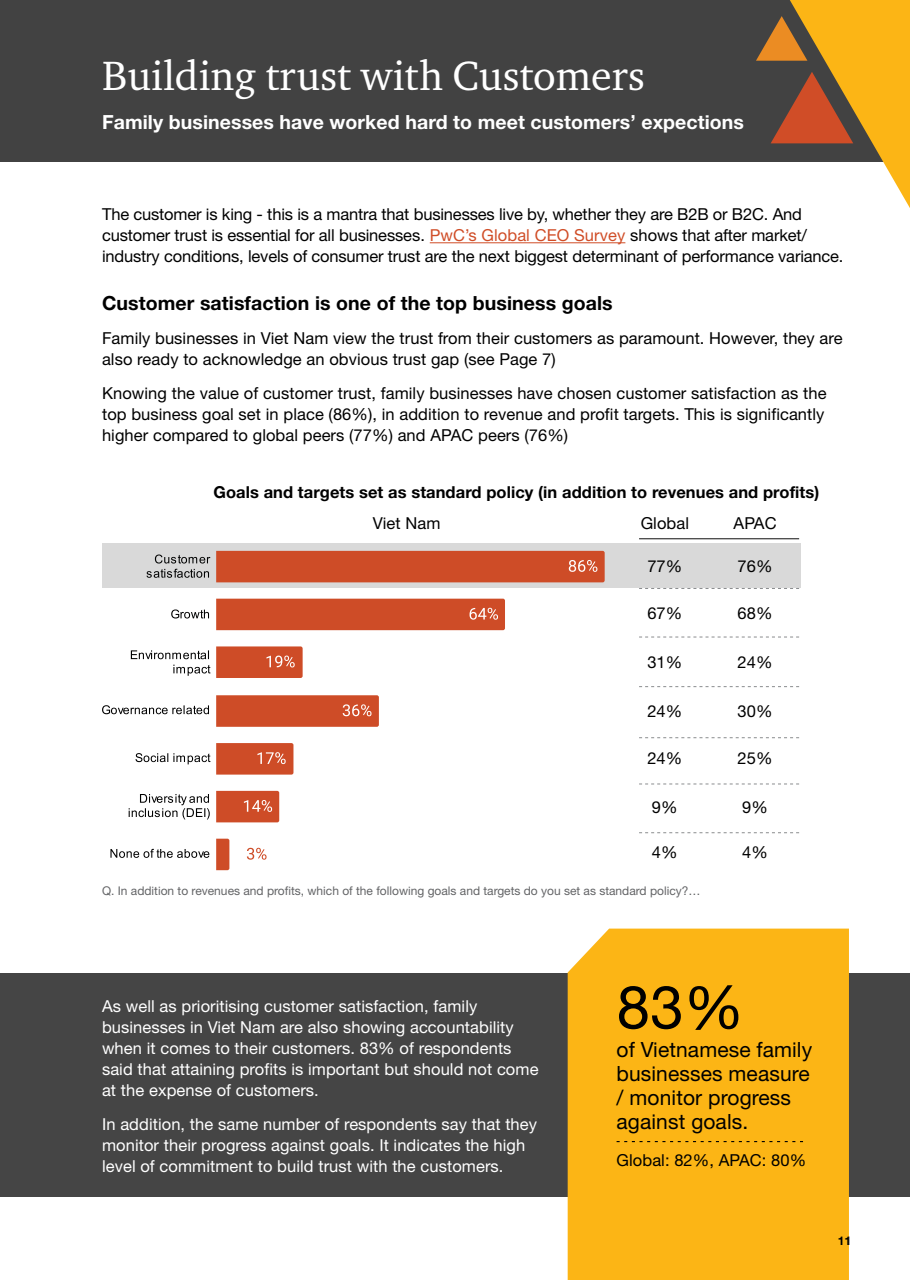
<style>
.page{position:relative;width:910px;height:1280px;background:#fff}
.page>*{position:absolute;margin:0;border:0;box-sizing:border-box;transform-origin:0 0}
.t1{font:60px "SVN Helvetica Neue";color:#000}
.t2{font:42px "Charter ITC Pro";color:#fff}
.t3{font:21px/24px "SVN Helvetica Neue";letter-spacing:.005em;color:#000}
.t4{font:700 19.5px "SVN Helvetica Neue";letter-spacing:.005em;color:#fff}
.t5{font:700 19.5px "SVN Helvetica Neue";letter-spacing:.005em;color:#000}
.t6{font:16.5px/21px "SVN Helvetica Neue";letter-spacing:.005em;color:#000}
.t7{font:16.5px/21px "SVN Helvetica Neue";letter-spacing:.005em;color:#fff}
.t8{font:700 16.5px "SVN Helvetica Neue";letter-spacing:.005em;color:#000}
.t9{font:12px "SVN Helvetica Neue";color:#636466}
.t10{font:700 12px "Helvetica Neue";color:#000}
.s1{color:#d04d27}
</style>
<div class="page">
<div style="left:0;top:0;width:910px;height:162px;background:#424242"></div>
<div style="left:0;top:973px;width:910px;height:223px;background:#454545"></div>
<div style="left:102px;top:543px;width:699px;height:45px;background:#d9d9d9"></div>
<hr style="left:430px;top:242px;width:195px;height:1px;background:#d04d27">
<svg style="left:216px;top:838px;width:14px;height:33px"></svg>
<div style="left:216px;top:551px;width:389px;height:31px;background:#ce4c27"></div>
<svg style="left:216px;top:598px;width:289px;height:33px;background:#d05633"></svg>
<svg style="left:216px;top:695px;width:163px;height:32px;background:#cf522f"></svg>
<svg style="left:247px;top:848px;width:19px;height:12px"></svg>
<svg style="left:155px;top:554px;width:55px;height:9px"></svg>
<svg style="left:147px;top:569px;width:62px;height:9px"></svg>
<svg style="left:171px;top:609px;width:38px;height:9px"></svg>
<svg style="left:131px;top:646px;width:172px;height:32px"></svg>
<svg style="left:102px;top:705px;width:107px;height:9px"></svg>
<svg style="left:136px;top:743px;width:158px;height:32px"></svg>
<svg style="left:129px;top:790px;width:151px;height:33px"></svg>
<svg style="left:110px;top:849px;width:99px;height:9px"></svg>
<svg style="left:756px;top:0;width:154px;height:208px"></svg>
<div style="left:568px;top:928px;width:281px;height:352px;background:#fcb515"></div>
<svg style="left:617px;top:1141px;width:186px;height:1px"></svg>
<hr style="left:639px;top:538px;width:160px;height:1px;background:#292929">
<svg style="left:639px;top:588px;width:160px;height:1px"></svg>
<svg style="left:639px;top:637px;width:160px;height:1px"></svg>
<svg style="left:639px;top:686px;width:160px;height:1px"></svg>
<svg style="left:639px;top:737px;width:160px;height:1px"></svg>
<svg style="left:639px;top:784px;width:160px;height:1px"></svg>
<svg style="left:639px;top:832px;width:160px;height:1px"></svg>
<h2 class="t2" style="left:102px;top:50px;width:544px">Building trust with Customers</h2>
<p class="t4" style="left:102px;top:106px;width:643px">Family businesses have worked hard to meet customers’ expections</p>
<p class="t6" style="left:102px;top:202px;width:743px">The customer is king - this is a mantra that businesses live by, whether they are B2B or B2C. And customer trust is essential for all businesses. <span class="s1">PwC’s Global CEO Survey</span> shows that after market/ industry conditions, levels of consumer trust are the next biggest determinant of performance variance.</p>
<p class="t5" style="left:102px;top:288px;width:512px">Customer satisfaction is one of the top business goals</p>
<p class="t6" style="left:102px;top:326px;width:742px">Family businesses in Viet Nam view the trust from their customers as paramount. However, they are also ready to acknowledge an obvious trust gap (see Page 7)</p>
<p class="t6" style="left:102px;top:381px;width:726px">Knowing the value of customer trust, family businesses have chosen customer satisfaction as the top business goal set in place (86%), in addition to revenue and profit targets. This is significantly higher compared to global peers (77%) and APAC peers (76%)</p>
<p class="t8" style="left:213px;top:479px;width:607px">Goals and targets set as standard policy (in addition to revenues and profits)</p>
<p class="t6" style="left:373px;top:511px;width:69px">Viet Nam</p>
<p class="t6" style="left:641px;top:511px;width:50px">Global</p>
<p class="t6" style="left:734px;top:511px;width:45px">APAC</p>
<p class="t6" style="left:647px;top:554px;width:37px">77%</p>
<p class="t6" style="left:738px;top:554px;width:37px">76%</p>
<p class="t6" style="left:647px;top:601px;width:37px">67%</p>
<p class="t6" style="left:738px;top:601px;width:37px">68%</p>
<p class="t6" style="left:647px;top:650px;width:37px">31%</p>
<p class="t6" style="left:738px;top:650px;width:37px">24%</p>
<p class="t6" style="left:647px;top:699px;width:37px">24%</p>
<p class="t6" style="left:738px;top:699px;width:37px">30%</p>
<p class="t6" style="left:647px;top:746px;width:37px">24%</p>
<p class="t6" style="left:738px;top:746px;width:37px">25%</p>
<p class="t6" style="left:652px;top:795px;width:27px">9%</p>
<p class="t6" style="left:742px;top:795px;width:27px">9%</p>
<p class="t6" style="left:652px;top:840px;width:27px">4%</p>
<p class="t6" style="left:742px;top:840px;width:27px">4%</p>
<p class="t9" style="left:102px;top:882px;width:600px">Q. In addition to revenues and profits, which of the following goals and targets do you set as standard policy?…</p>
<p class="t7" style="left:102px;top:994px;width:438px">As well as prioritising customer satisfaction, family businesses in Viet Nam are also showing accountability when it comes to their customers. 83% of respondents said that attaining profits is important but should not come at the expense of customers.</p>
<p class="t7" style="left:102px;top:1112px;width:437px">In addition, the same number of respondents say that they monitor their progress against goals. It indicates the high level of commitment to build trust with the customers.</p>
<h1 class="t1" style="left:617px;top:960px;width:129px">83%</h1>
<p class="t3" style="left:617px;top:1035px;width:197px">of Vietnamese family businesses measure / monitor progress against goals.</p>
<p class="t6" style="left:617px;top:1147px;width:191px">Global: 82%, APAC: 80%</p>
<p class="t10" style="left:838px;top:1232px;width:15px">11</p>
</div>
